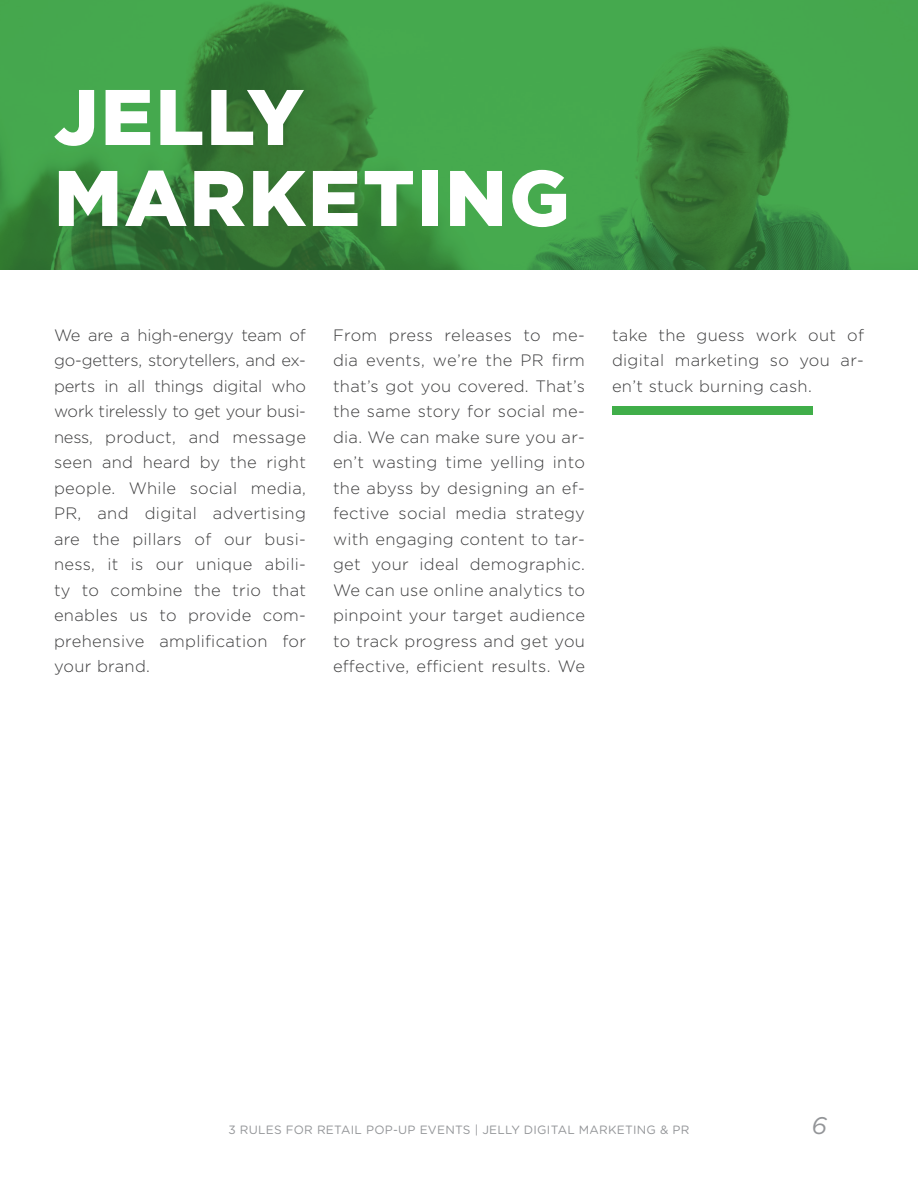
<style>
.page{position:relative;width:918px;height:1188px;background:#fff}
.page>*{position:absolute;margin:0;border:0;box-sizing:border-box;transform-origin:0 0}
.t1{font:900 78.6px/81px "Gotham";letter-spacing:.03em;color:#fff}
.t2{font:italic 24px "Gotham Rounded";color:#939598}
.t3{font:300 16.5px/25.5px "Gotham";letter-spacing:.02em;color:#3e3e3f;text-align:justify}
.t4{font:12px "Gotham Rounded";letter-spacing:.02em;color:#939598}
</style>
<div class="page">
<svg style="left:0;top:0;width:918px;height:270px;background:#3e9544"></svg>
<div style="left:612px;top:406px;width:200px;height:8px;background:#40ae49"></div>
<p class="t1" style="left:54px;top:76px;width:517px">JELLY<br>MARKETING</p>
<p class="t3" style="left:54px;top:322px;width:254px">We are a high-energy team of go-getters, storytellers, and ex&shy;perts in all things digital who work tirelessly to get your busi&shy;ness, product, and message seen and heard by the right people. While social media, PR, and digital advertising are the pillars of our busi&shy;ness, it is our unique abili&shy;ty to combine the trio that enables us to provide com&shy;prehensive amplification for your brand.</p>
<p class="t3" style="left:333px;top:322px;width:254px">From press releases to me&shy;dia events, we’re the PR firm that’s got you covered. That’s the same story for social me&shy;dia. We can make sure you ar&shy;en’t wasting time yelling into the abyss by designing an ef&shy;fective social media strategy with engaging content to tar&shy;get your ideal demographic.<br>We can use online analytics to pinpoint your target audience to track progress and get you effective, efficient results. We</p>
<p class="t3" style="left:612px;top:322px;width:254px">take the guess work out of digital marketing so you ar&shy;en’t stuck burning cash.</p>
<p class="t4" style="left:229px;top:1122px;width:462px">3 RULES FOR RETAIL POP-UP EVENTS | JELLY DIGITAL MARKETING &amp; PR</p>
<p class="t2" style="left:811px;top:1109px;width:17px">6</p>
</div>
